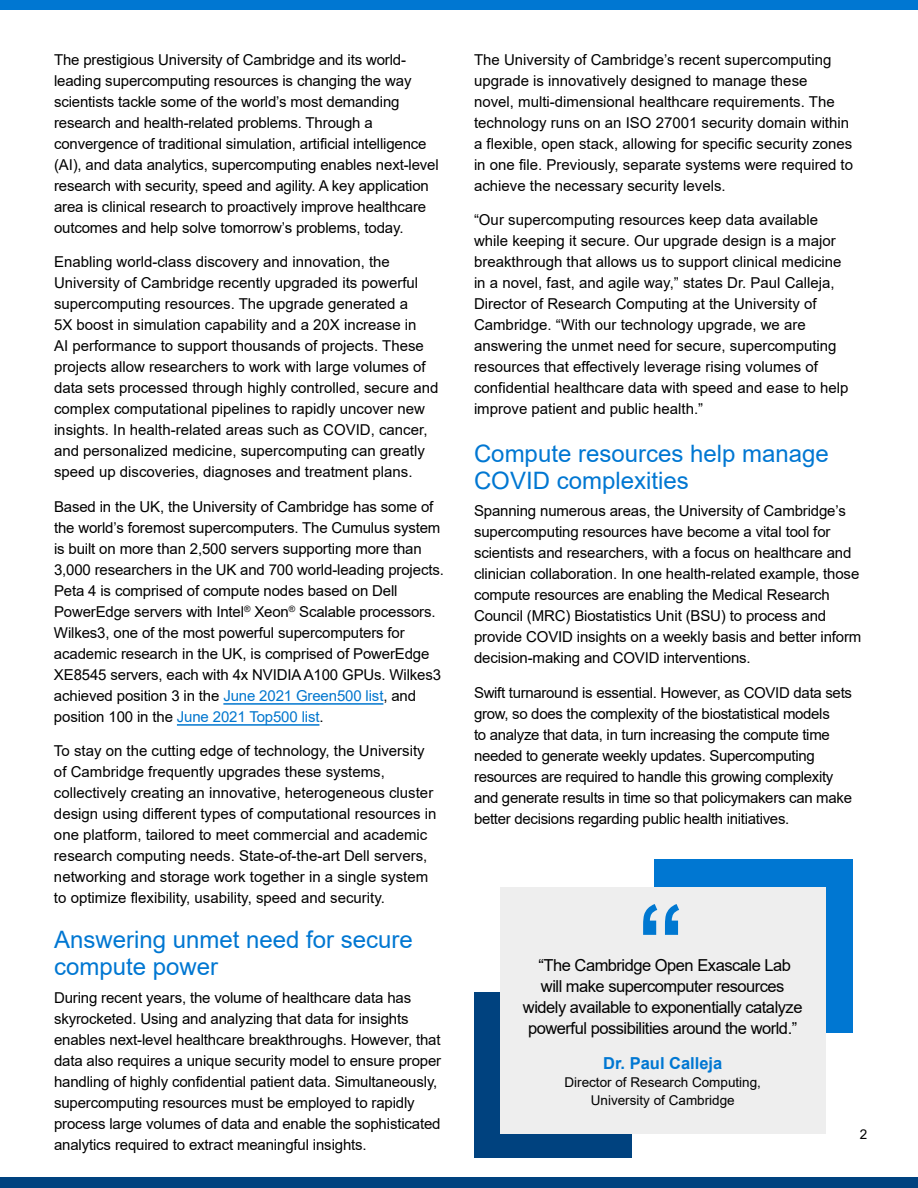
<style>
.page{position:relative;width:918px;height:1188px;background:#fff}
.page>*{position:absolute;margin:0;border:0;box-sizing:border-box;transform-origin:0 0}
.t1{font:24px/27px "Arial";color:#0077d2}
.t2{font:16.5px/21px "Arial";letter-spacing:-.03em;color:#000;text-align:center}
.t3{font:700 16.5px "Arial";color:#0077d2}
.t4{font:15px/21px "Arial";letter-spacing:-.01em;color:#000}
.t5{font:13.5px/18px "Arial";color:#000;text-align:center}
.s1{color:#0076ce}
</style>
<div class="page">
<div style="left:0;top:0;width:918px;height:10px;background:#0077d2"></div>
<div style="left:0;top:1178px;width:918px;height:10px;background:#00427f"></div>
<hr style="left:223px;top:703px;width:160px;height:2px;background:#0076ce">
<hr style="left:177px;top:724px;width:142px;height:2px;background:#0076ce">
<div style="left:654px;top:859px;width:198px;height:173px;background:#0077d2"></div>
<div style="left:474px;top:993px;width:158px;height:165px;background:#00427f"></div>
<div style="left:500px;top:888px;width:325px;height:246px;background:#eee"></div>
<svg style="left:643px;top:904px;width:36px;height:31px"></svg>
<p class="t4" style="left:54px;top:49px;width:386px">The prestigious University of Cambridge and its world&shy;leading supercomputing resources is changing the way scientists tackle some of the world’s most demanding research and health-related problems. Through a convergence of traditional simulation, artificial intelligence (AI), and data analytics, supercomputing enables next-level research with security, speed and agility. A key application area is clinical research to proactively improve healthcare outcomes and help solve tomorrow’s problems, today.</p>
<p class="t4" style="left:54px;top:252px;width:386px">Enabling world-class discovery and innovation, the University of Cambridge recently upgraded its powerful supercomputing resources. The upgrade generated a<br>5X boost in simulation capability and a 20X increase in<br>AI performance to support thousands of projects. These projects allow researchers to work with large volumes of data sets processed through highly controlled, secure and complex computational pipelines to rapidly uncover new insights. In health-related areas such as COVID, cancer, and personalized medicine, supercomputing can greatly speed up discoveries, diagnoses and treatment plans.</p>
<p class="t4" style="left:54px;top:496px;width:391px">Based in the UK, the University of Cambridge has some of the world’s foremost supercomputers. The Cumulus system is built on more than 2,500 servers supporting more than 3,000 researchers in the UK and 700 world-leading projects.<br>Peta 4 is comprised of compute nodes based on Dell PowerEdge servers with Intel<sup>®</sup> Xeon<sup>®</sup> Scalable processors.<br>Wilkes3, one of the most powerful supercomputers for academic research in the UK, is comprised of PowerEdge XE8545 servers, each with 4x NVIDIA A100 GPUs. Wilkes3 achieved position 3 in the <span class="s1">June 2021 Green500 list</span>, and position 100 in the <span class="s1">June 2021 Top500 list</span>.</p>
<p class="t4" style="left:54px;top:741px;width:384px">To stay on the cutting edge of technology, the University of Cambridge frequently upgrades these systems, collectively creating an innovative, heterogeneous cluster design using different types of computational resources in one platform, tailored to meet commercial and academic research computing needs. State-of-the-art Dell servers, networking and storage work together in a single system to optimize flexibility, usability, speed and security.</p>
<h1 class="t1" style="left:54px;top:926px;width:360px">Answering unmet need for secure compute power</h1>
<p class="t4" style="left:54px;top:987px;width:389px">During recent years, the volume of healthcare data has skyrocketed. Using and analyzing that data for insights enables next-level healthcare breakthroughs. However, that data also requires a unique security model to ensure proper handling of highly confidential patient data. Simultaneously, supercomputing resources must be employed to rapidly process large volumes of data and enable the sophisticated analytics required to extract meaningful insights.</p>
<p class="t4" style="left:474px;top:49px;width:381px">The University of Cambridge’s recent supercomputing upgrade is innovatively designed to manage these<br>novel, multi-dimensional healthcare requirements. The technology runs on an ISO 27001 security domain within a flexible, open stack, allowing for specific security zones in one file. Previously, separate systems were required to achieve the necessary security levels.</p>
<p class="t4" style="left:474px;top:210px;width:376px">“Our supercomputing resources keep data available while keeping it secure. Our upgrade design is a major breakthrough that allows us to support clinical medicine in a novel, fast, and agile way,” states Dr. Paul Calleja, Director of Research Computing at the University of Cambridge. “With our technology upgrade, we are answering the unmet need for secure, supercomputing resources that effectively leverage rising volumes of confidential healthcare data with speed and ease to help improve patient and public health.”</p>
<h1 class="t1" style="left:474px;top:440px;width:356px">Compute resources help manage<br>COVID complexities</h1>
<p class="t4" style="left:474px;top:501px;width:389px">Spanning numerous areas, the University of Cambridge’s supercomputing resources have become a vital tool for scientists and researchers, with a focus on healthcare and clinician collaboration. In one health-related example, those compute resources are enabling the Medical Research Council (MRC) Biostatistics Unit (BSU) to process and provide COVID insights on a weekly basis and better inform decision-making and COVID interventions.</p>
<p class="t4" style="left:474px;top:682px;width:380px">Swift turnaround is essential. However, as COVID data sets grow, so does the complexity of the biostatistical models<br>to analyze that data, in turn increasing the compute time needed to generate weekly updates. Supercomputing resources are required to handle this growing complexity and generate results in time so that policymakers can make better decisions regarding public health initiatives.</p>
<p class="t2" style="left:523px;top:955px;width:281px">“The Cambridge Open Exascale Lab<br>will make supercomputer resources widely available to exponentially catalyze powerful possibilities around the world.”</p>
<p class="t3" style="left:603px;top:1051px;width:121px">Dr. Paul Calleja</p>
<p class="t5" style="left:564px;top:1073px;width:198px">Director of Research Computing,<br>University of Cambridge</p>
<p class="t5" style="left:860px;top:1125px;width:9px">2</p>
</div>
